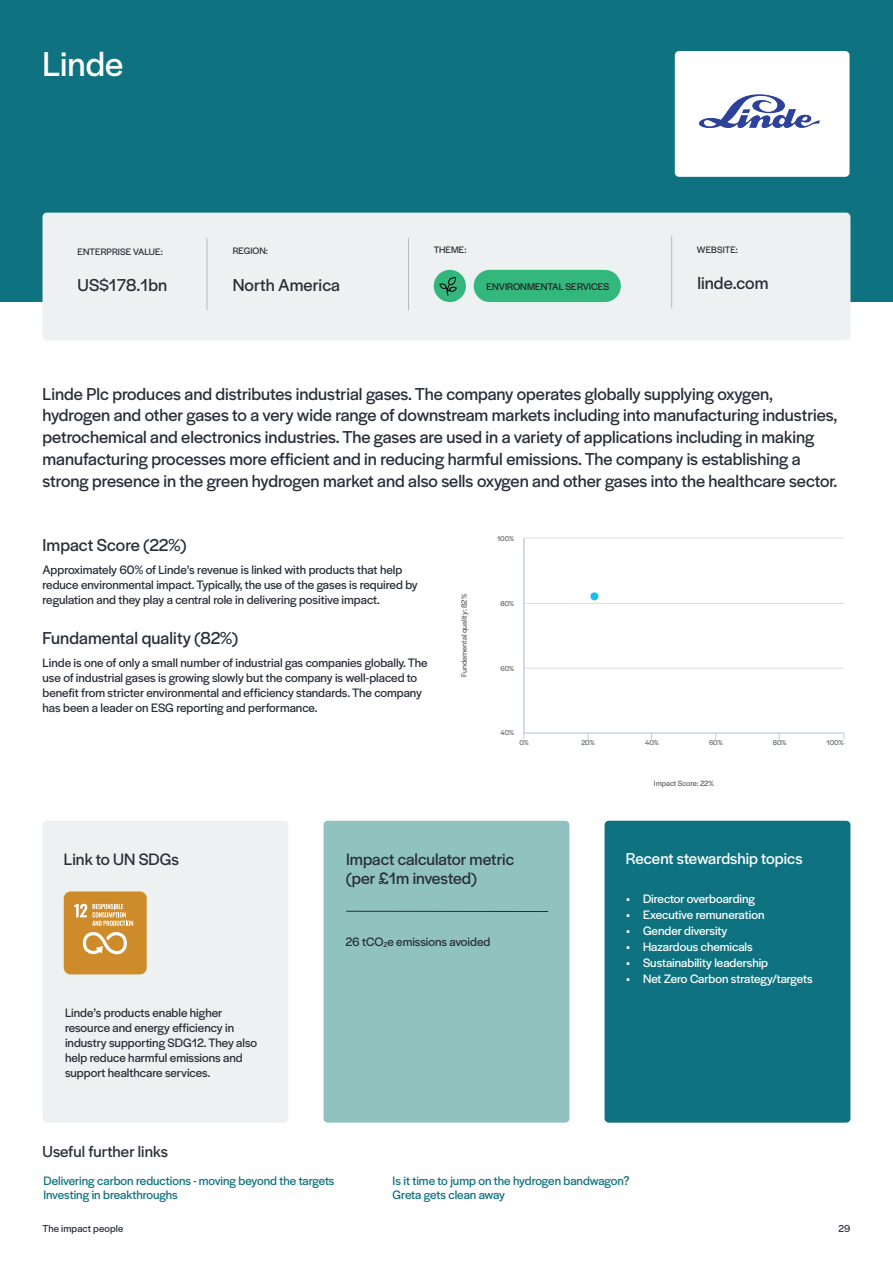
<style>
.page{position:relative;width:893px;height:1263px;background:#fff}
.page>*{position:absolute;margin:0;border:0;box-sizing:border-box;transform-origin:0 0}
.t1{font:36px "Halyard Display";color:#fff}
.t2{font:18px/21.8px "Halyard Display";color:#292e38}
.t3{font:17.25px/19.5px "Halyard Display";color:#292e38}
.t4{font:16.5px "Halyard Display";color:#fff}
.t5{font:16.5px "Halyard Display";letter-spacing:.005em;color:#292e38}
.t6{font:12.75px/15px "Halyard Display";color:#292e38}
.t7{font:12.75px "Halyard Display";color:#fff}
.t8{font:12.75px/14.2px "Halyard Display";color:#0e7280}
.t9{font:10.5px "Halyard Display";letter-spacing:.01em;color:#292e38}
.t10{font:10.2px "Halyard Display";letter-spacing:.005em;color:#231f20}
.t11{font:9.75px "Halyard Display";letter-spacing:.005em;color:#292e38}
.t12{font:7.95px "Halyard Display";color:#5d6162}
.t13{font:7.35px "Halyard Display";letter-spacing:-.005em;color:#5d6162}
</style>
<div class="page">
<div style="left:0;top:0;width:893px;height:302px;background:#0e7280"></div>
<div style="left:43px;top:213px;width:807px;height:127px;background:#eef1f1;border-radius:4px"></div>
<div style="left:43px;top:821px;width:245px;height:302px;background:#eef1f1;border-radius:4px"></div>
<div style="left:605px;top:821px;width:245px;height:302px;background:#0e7280;border-radius:4px"></div>
<div style="left:324px;top:821px;width:245px;height:302px;background:#90c3c0;border-radius:4px"></div>
<div style="left:675px;top:51px;width:174px;height:126px;background:#fff;border-radius:4px"></div>
<hr style="left:207px;top:238px;width:1px;height:72px;background:#b7b9bc">
<hr style="left:408px;top:238px;width:1px;height:72px;background:#b7b9bc">
<hr style="left:671px;top:236px;width:1px;height:72px;background:#b7b9bc">
<div style="left:64px;top:891px;width:83px;height:83px;background:#cd8b29;border-radius:7px"></div>
<svg style="left:74px;top:904px;width:59px;height:22px"></svg>
<svg style="left:83px;top:932px;width:44px;height:23px"></svg>
<hr style="left:346px;top:911px;width:202px;height:1px;background:#292e38">
<hr style="left:524px;top:668px;width:320px;height:1px;background:#dedfdf">
<hr style="left:524px;top:603px;width:320px;height:1px;background:#dedfdf">
<hr style="left:524px;top:538px;width:320px;height:1px;background:#dedfdf">
<hr style="left:524px;top:733px;width:320px;height:1px;background:#bfcee5">
<hr style="left:523px;top:538px;width:1px;height:195px;background:#bfcee5">
<div style="left:590px;top:592px;width:8px;height:8px;background:#15c0f1;border-radius:50%"></div>
<img style="left:698px;top:94px;width:122px;height:34px">
<div style="left:474px;top:270px;width:147px;height:32px;background:#33b77d;border-radius:16px"></div>
<div style="left:434px;top:270px;width:32px;height:32px;background:#34b77c;border-radius:50%"></div>
<svg style="left:439px;top:277px;width:18px;height:19px"></svg>
<h1 class="t1" style="left:43px;top:39px;width:82px">Linde</h1>
<p class="t11" style="left:78px;top:245px;width:87px">ENTERPRISE VALUE:</p>
<p class="t11" style="left:233px;top:244px;width:37px">REGION:</p>
<p class="t11" style="left:434px;top:243px;width:34px">THEME:</p>
<p class="t11" style="left:697px;top:242px;width:43px">WEBSITE:</p>
<h2 class="t2" style="left:78px;top:274px;width:91px">US$178.1bn</h2>
<h2 class="t2" style="left:233px;top:273px;width:109px">North America</h2>
<h2 class="t2" style="left:697px;top:271px;width:73px">linde.com</h2>
<p class="t10" style="left:486px;top:279px;width:124px">ENVIRONMENTAL SERVICES</p>
<p class="t2" style="left:43px;top:382px;width:796px">Linde Plc produces and distributes industrial gases. The company operates globally supplying oxygen, hydrogen and other gases to a very wide range of downstream markets including into manufacturing industries, petrochemical and electronics industries. The gases are used in a variety of applications including in making manufacturing processes more efficient and in reducing harmful emissions. The company is establishing a strong presence in the green hydrogen market and also sells oxygen and other gases into the healthcare sector.</p>
<h2 class="t2" style="left:43px;top:533px;width:145px">Impact Score (22%)</h2>
<p class="t6" style="left:43px;top:562px;width:377px">Approximately 60% of Linde’s revenue is linked with products that help reduce environmental impact. Typically, the use of the gases is required by regulation and they play a central role in delivering positive impact.</p>
<h2 class="t2" style="left:43px;top:626px;width:197px">Fundamental quality (82%)</h2>
<p class="t6" style="left:43px;top:655px;width:387px">Linde is one of only a small number of industrial gas companies globally. The use of industrial gases is growing slowly but the company is well-placed to benefit from stricter environmental and efficiency standards. The company has been a leader on ESG reporting and performance.</p>
<p class="t12" style="left:459px;top:677px;width:84px;rotate:-90deg">Fundemental quality: 82%</p>
<p class="t13" style="left:497px;top:533px;width:19px">100%</p>
<p class="t13" style="left:501px;top:598px;width:15px">80%</p>
<p class="t13" style="left:500px;top:663px;width:15px">60%</p>
<p class="t13" style="left:500px;top:728px;width:15px">40%</p>
<p class="t13" style="left:519px;top:738px;width:11px">0%</p>
<p class="t13" style="left:581px;top:738px;width:15px">20%</p>
<p class="t13" style="left:645px;top:738px;width:15px">40%</p>
<p class="t13" style="left:709px;top:738px;width:15px">60%</p>
<p class="t13" style="left:773px;top:738px;width:15px">80%</p>
<p class="t13" style="left:826px;top:738px;width:19px">100%</p>
<p class="t12" style="left:654px;top:778px;width:61px">Impact Score: 22%</p>
<h3 class="t3" style="left:64px;top:848px;width:116px">Link to UN SDGs</h3>
<p class="t4" style="left:626px;top:847px;width:178px">Recent stewardship topics</p>
<h3 class="t3" style="left:346px;top:848px;width:169px">Impact calculator metric (per £1m invested)</h3>
<p class="t6" style="left:65px;top:1004px;width:194px">Linde’s products enable higher resource and energy efficiency in industry supporting SDG12. They also help reduce harmful emissions and support healthcare services.</p>
<p class="t5" style="left:43px;top:1140px;width:127px">Useful further links</p>
<p class="t6" style="left:346px;top:933px;width:146px">26 tCO<sub>2</sub>e emissions avoided</p>
<p class="t7" style="left:626px;top:890px;width:131px">• Director overboarding</p>
<p class="t7" style="left:626px;top:906px;width:140px">• Executive remuneration</p>
<p class="t7" style="left:626px;top:922px;width:103px">• Gender diversity</p>
<p class="t7" style="left:626px;top:938px;width:128px">• Hazardous chemicals</p>
<p class="t7" style="left:626px;top:954px;width:144px">• Sustainability leadership</p>
<p class="t7" style="left:626px;top:970px;width:188px">• Net Zero Carbon strategy/targets</p>
<p class="t8" style="left:43px;top:1172px;width:293px">Delivering carbon reductions - moving beyond the targets<br>Investing in breakthroughs</p>
<p class="t8" style="left:393px;top:1172px;width:239px">Is it time to jump on the hydrogen bandwagon?<br>Greta gets clean away</p>
<p class="t9" style="left:43px;top:1221px;width:82px">The impact people</p>
<p class="t9" style="left:838px;top:1221px;width:13px">29</p>
</div>
